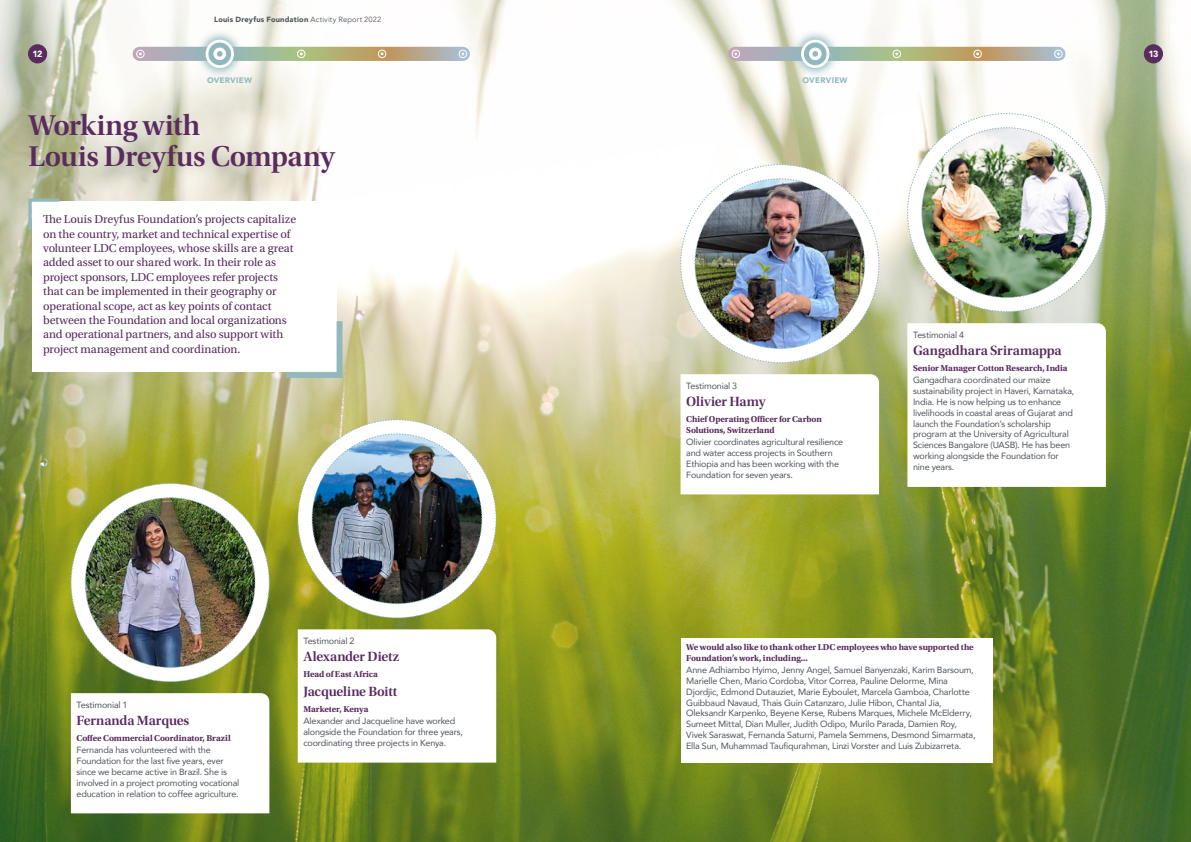
<style>
.page{position:relative;width:1191px;height:842px;background:#fff}
.page>*{position:absolute;margin:0;border:0;box-sizing:border-box;transform-origin:0 0}
.t1{font:30px/31px "Utopia Std Semibold Subh";letter-spacing:-.01em;color:#592b5e}
.t2{font:14px "Utopia Std Semibold Subh";letter-spacing:-.01em;color:#592b5e}
.t3{font:12px/14.4px "Utopia Std";letter-spacing:-.01em;color:#592b5e}
.t4{font:9px/10.8px "Avenir";letter-spacing:-.02em;color:#4e545b}
.t5{font:700 9px/10.8px "Utopia Std";letter-spacing:-.01em;color:#592b5e}
.t6{font:900 9px "Avenir";color:#fff}
.t7{font:900 8px "Avenir";letter-spacing:.035em;color:#91b8bd}
.t8{font:900 7.5px "Avenir";letter-spacing:.025em;color:#4e545b}
.s1{font-weight:400}
</style>
<div class="page">
<img style="left:0;top:0;width:1191px;height:842px">
<svg style="left:71px;top:693px;width:198px;height:120px"></svg>
<svg style="left:298px;top:629px;width:198px;height:134px"></svg>
<svg style="left:680px;top:374px;width:199px;height:120px"></svg>
<svg style="left:907px;top:323px;width:199px;height:164px"></svg>
<img style="left:71px;top:483px;width:198px;height:199px">
<img style="left:680px;top:164px;width:199px;height:199px">
<img style="left:907px;top:113px;width:199px;height:199px">
<img style="left:297px;top:419px;width:199px;height:199px">
<div style="left:680px;top:638px;width:312px;height:125px;background:#fff"></div>
<div style="left:32px;top:202px;width:304px;height:170px;background:#fff"></div>
<svg style="left:28px;top:198px;width:32px;height:32px"></svg>
<svg style="left:286px;top:321px;width:56px;height:57px"></svg>
<div style="left:1144px;top:45px;width:18px;height:18px;background:#592b5e;border-radius:50%"></div>
<div style="left:1144px;top:45px;width:18px;height:18px;border:1px solid #592b5e;border-radius:50%"></div>
<svg style="left:735px;top:47px;width:323px;height:14px;background:#b0af91"></svg>
<div style="left:892px;top:50px;width:9px;height:8px;border:1px solid #fff;border-radius:50%"></div>
<div style="left:731px;top:50px;width:9px;height:8px;border:1px solid #fff;border-radius:50%"></div>
<div style="left:973px;top:50px;width:8px;height:8px;border:1px solid #fff;border-radius:50%"></div>
<div style="left:1054px;top:50px;width:8px;height:8px;border:1px solid #fff;border-radius:50%"></div>
<svg style="left:790px;top:29px;width:50px;height:50px"></svg>
<svg style="left:801px;top:40px;width:28px;height:28px"></svg>
<div style="left:804px;top:43px;width:22px;height:22px;background:#91b8bd;border-radius:50%"></div>
<div style="left:808px;top:47px;width:14px;height:14px;background:#fff;border-radius:50%"></div>
<div style="left:808px;top:47px;width:14px;height:14px;border:1px solid #91b8bd;border-radius:50%"></div>
<svg style="left:812px;top:51px;width:6px;height:6px"></svg>
<div style="left:28px;top:45px;width:19px;height:18px;background:#592b5e;border-radius:50%"></div>
<div style="left:28px;top:45px;width:19px;height:18px;border:1px solid #592b5e;border-radius:50%"></div>
<svg style="left:140px;top:47px;width:323px;height:14px;background:#b0af91"></svg>
<div style="left:297px;top:50px;width:8px;height:8px;border:1px solid #fff;border-radius:50%"></div>
<div style="left:136px;top:50px;width:9px;height:8px;border:1px solid #fff;border-radius:50%"></div>
<div style="left:378px;top:50px;width:8px;height:8px;border:1px solid #fff;border-radius:50%"></div>
<div style="left:459px;top:50px;width:8px;height:8px;border:1px solid #fff;border-radius:50%"></div>
<svg style="left:195px;top:29px;width:50px;height:50px"></svg>
<svg style="left:206px;top:40px;width:28px;height:28px"></svg>
<div style="left:208px;top:43px;width:23px;height:22px;background:#91b8bd;border-radius:50%"></div>
<div style="left:213px;top:47px;width:14px;height:14px;background:#fff;border-radius:50%"></div>
<div style="left:213px;top:47px;width:14px;height:14px;border:1px solid #91b8bd;border-radius:50%"></div>
<svg style="left:217px;top:51px;width:6px;height:6px"></svg>
<p class="t6" style="left:33px;top:47px;width:12px">12</p>
<p class="t8" style="left:214px;top:13px;width:169px">Louis Dreyfus Foundation <span class="s1">Activity Report 2022</span></p>
<p class="t7" style="left:207px;top:73px;width:47px">OVERVIEW</p>
<h1 class="t1" style="left:28px;top:110px;width:308px">Working with<br>Louis Dreyfus Company</h1>
<p class="t3" style="left:43px;top:212px;width:255px">The Louis Dreyfus Foundation’s projects capitalize on the country, market and technical expertise of volunteer LDC employees, whose skills are a great added asset to our shared work. In their role as project sponsors, LDC employees refer projects that can be implemented in their geography or operational scope, act as key points of contact between the Foundation and local organizations and operational partners, and also support with project management and coordination.</p>
<p class="t4" style="left:77px;top:699px;width:53px">Testimonial 1</p>
<h2 class="t2" style="left:77px;top:712px;width:114px">Fernanda Marques</h2>
<p class="t5" style="left:77px;top:733px;width:156px">Coffee Commercial Coordinator, Brazil</p>
<p class="t4" style="left:77px;top:744px;width:164px">Fernanda has volunteered with the Foundation for the last five years, ever since we became active in Brazil. She is involved in a project promoting vocational education in relation to coffee agriculture.</p>
<p class="t4" style="left:303px;top:635px;width:53px">Testimonial 2</p>
<h2 class="t2" style="left:303px;top:648px;width:97px">Alexander Dietz</h2>
<p class="t5" style="left:303px;top:669px;width:76px">Head of East Africa</p>
<h2 class="t2" style="left:303px;top:683px;width:95px">Jacqueline Boitt</h2>
<p class="t5" style="left:303px;top:704px;width:67px">Marketer, Kenya</p>
<p class="t4" style="left:303px;top:715px;width:161px">Alexander and Jacqueline have worked alongside the Foundation for three years, coordinating three projects in Kenya.</p>
<p class="t7" style="left:802px;top:73px;width:47px">OVERVIEW</p>
<p class="t6" style="left:1148px;top:47px;width:12px">13</p>
<p class="t4" style="left:686px;top:380px;width:53px">Testimonial 3</p>
<h2 class="t2" style="left:686px;top:393px;width:81px">Olivier Hamy</h2>
<p class="t5" style="left:686px;top:414px;width:137px">Chief Operating Officer for Carbon<br>Solutions, Switzerland</p>
<p class="t4" style="left:686px;top:436px;width:158px">Olivier coordinates agricultural resilience and water access projects in Southern Ethiopia and has been working with the Foundation for seven years.</p>
<p class="t4" style="left:913px;top:329px;width:53px">Testimonial 4</p>
<h2 class="t2" style="left:913px;top:342px;width:150px">Gangadhara Sriramappa</h2>
<p class="t5" style="left:913px;top:363px;width:156px">Senior Manager Cotton Research, India</p>
<p class="t4" style="left:913px;top:375px;width:163px">Gangadhara coordinated our maize sustainability project in Haveri, Karnataka, India. He is now helping us to enhance livelihoods in coastal areas of Gujarat and launch the Foundation’s scholarship program at the University of Agricultural Sciences Bangalore (UASB). He has been working alongside the Foundation for nine years.</p>
<p class="t5" style="left:686px;top:642px;width:289px">We would also like to thank other LDC employees who have supported the<br>Foundation’s work, including...</p>
<p class="t4" style="left:686px;top:664px;width:291px">Anne Adhiambo Hyimo, Jenny Angel, Samuel Banyenzaki, Karim Barsoum, Marielle Chen, Mario Cordoba, Vitor Correa, Pauline Delorme, Mina Djordjic, Edmond Dutauziet, Marie Eyboulet, Marcela Gamboa, Charlotte Guibbaud Navaud, Thais Guin Catanzaro, Julie Hibon, Chantal Jia, Oleksandr Karpenko, Beyene Kerse, Rubens Marques, Michele McElderry, Sumeet Mittal, Dian Muller, Judith Odipo, Murilo Parada, Damien Roy, Vivek Saraswat, Fernanda Saturni, Pamela Semmens, Desmond Simarmata, Ella Sun, Muhammad Taufiqurahman, Linzi Vorster and Luis Zubizarreta.</p>
</div>
